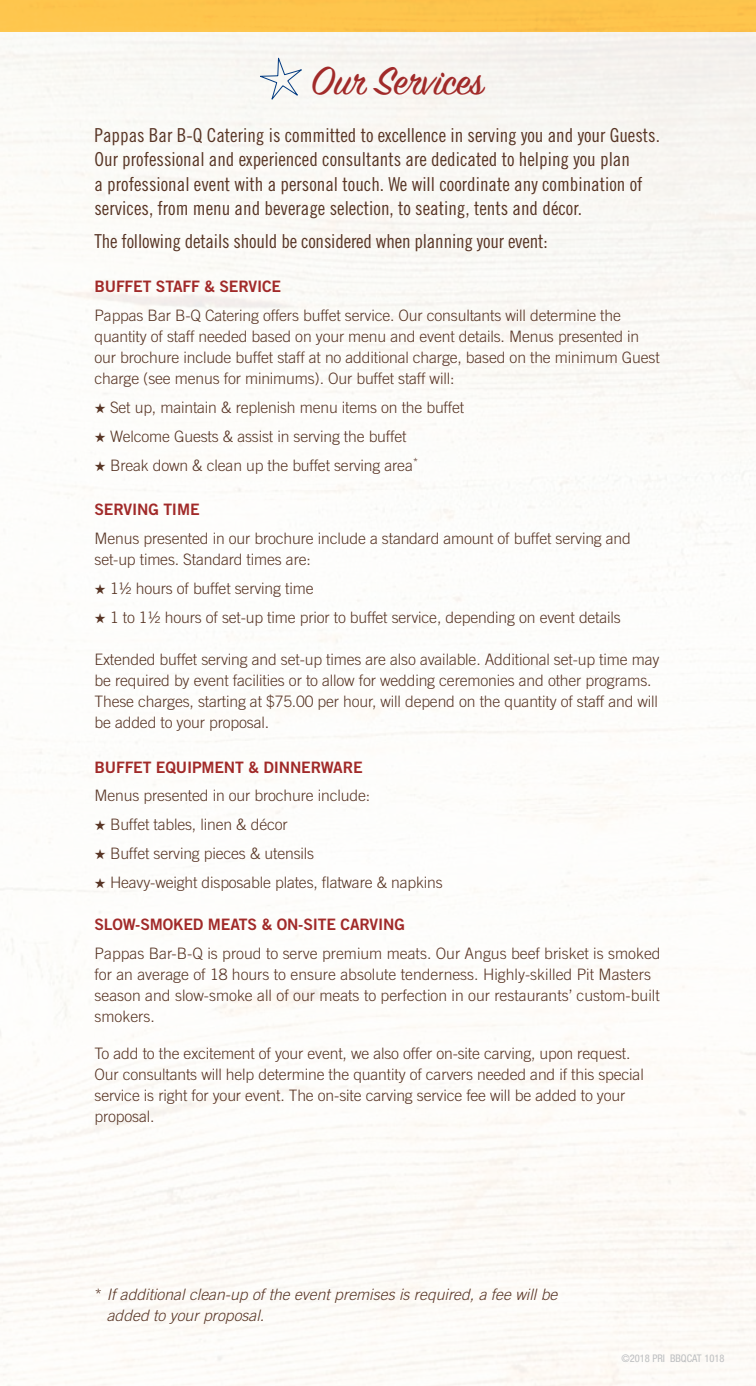
<style>
.page{position:relative;width:756px;height:1386px;background:#fff}
.page>*{position:absolute;margin:0;border:0;box-sizing:border-box;transform-origin:0 0}
.t1{font:43.75px "Sign Painter House Script";letter-spacing:-.005em;color:#a12a29}
.t2{font:19.25px/24.5px "Trade Gothic Cond Eighteen";color:#583525}
.t3{font:300 15.75px/21px "Trade Gothic";letter-spacing:-.01em;color:#583525}
.t4{font:15.75px "Trade Gothic Bold Two";letter-spacing:-.01em;color:#a12a29}
.t5{font:italic 300 15.75px/21px "Trade Gothic";color:#583525}
.t6{font:condensed 10.5px "Helvetica Neue LT Std";color:#bcbec0}
.s1{font-style:normal}
</style>
<div class="page">
<div style="left:0;top:0;width:756px;height:32px;background:#fec54e"></div>
<svg style="left:256px;top:54px;width:49px;height:49px"></svg>
<h1 class="t1" style="left:311px;top:60px;width:174px">Our Services</h1>
<p class="t2" style="left:94px;top:122px;width:567px">Pappas Bar B-Q Catering is committed to excellence in serving you and your Guests.<br>Our professional and experienced consultants are dedicated to helping you plan<br>a professional event with a personal touch. We will coordinate any combination of services, from menu and beverage selection, to seating, tents and décor.</p>
<p class="t2" style="left:94px;top:228px;width:455px">The following details should be considered when planning your event:</p>
<p class="t4" style="left:94px;top:277px;width:188px">BUFFET STAFF &amp; SERVICE</p>
<p class="t3" style="left:94px;top:305px;width:567px">Pappas Bar B-Q Catering offers buffet service. Our consultants will determine the quantity of staff needed based on your menu and event details. Menus presented in our brochure include buffet staff at no additional charge, based on the minimum Guest charge (see menus for minimums). Our buffet staff will:</p>
<p class="t3" style="left:94px;top:397px;width:371px">★ Set up, maintain &amp; replenish menu items on the buffet</p>
<p class="t3" style="left:94px;top:426px;width:313px">★ Welcome Guests &amp; assist in serving the buffet</p>
<p class="t3" style="left:94px;top:454px;width:325px">★ Break down &amp; clean up the buffet serving area<sup>*</sup></p>
<p class="t4" style="left:94px;top:500px;width:107px">SERVING TIME</p>
<p class="t3" style="left:94px;top:528px;width:538px">Menus presented in our brochure include a standard amount of buffet serving and set-up times. Standard times are:</p>
<p class="t3" style="left:94px;top:578px;width:221px">★ 1½ hours of buffet serving time</p>
<p class="t3" style="left:94px;top:607px;width:528px">★ 1 to 1½ hours of set-up time prior to buffet service, depending on event details</p>
<p class="t3" style="left:95px;top:649px;width:566px">Extended buffet serving and set-up times are also available. Additional set-up time may be required by event facilities or to allow for wedding ceremonies and other programs.<br>These charges, starting at $75.00 per hour, will depend on the quantity of staff and will be added to your proposal.</p>
<p class="t4" style="left:95px;top:757px;width:270px">BUFFET EQUIPMENT &amp; DINNERWARE</p>
<p class="t3" style="left:95px;top:785px;width:277px">Menus presented in our brochure include:</p>
<p class="t3" style="left:94px;top:814px;width:195px">★ Buffet tables, linen &amp; décor</p>
<p class="t3" style="left:94px;top:843px;width:221px">★ Buffet serving pieces &amp; utensils</p>
<p class="t3" style="left:94px;top:872px;width:350px">★ Heavy-weight disposable plates, flatware &amp; napkins</p>
<p class="t4" style="left:95px;top:915px;width:312px">SLOW-SMOKED MEATS &amp; ON-SITE CARVING</p>
<p class="t3" style="left:95px;top:943px;width:568px">Pappas Bar-B-Q is proud to serve premium meats. Our Angus beef brisket is smoked for an average of 18 hours to ensure absolute tenderness. Highly-skilled Pit Masters season and slow-smoke all of our meats to perfection in our restaurants’ custom-built smokers.</p>
<p class="t3" style="left:95px;top:1042px;width:551px">To add to the excitement of your event, we also offer on-site carving, upon request.<br>Our consultants will help determine the quantity of carvers needed and if this special service is right for your event. The on-site carving service fee will be added to your proposal.</p>
<p class="t5" style="left:107px;top:1284px;width:452px;text-indent:-12px"><span class="s1">*</span> If additional clean-up of the event premises is required, a fee will be added to your proposal.</p>
<p class="t6" style="left:621px;top:1352px;width:105px">©2018 PRI BBQCAT 1018</p>
</div>
